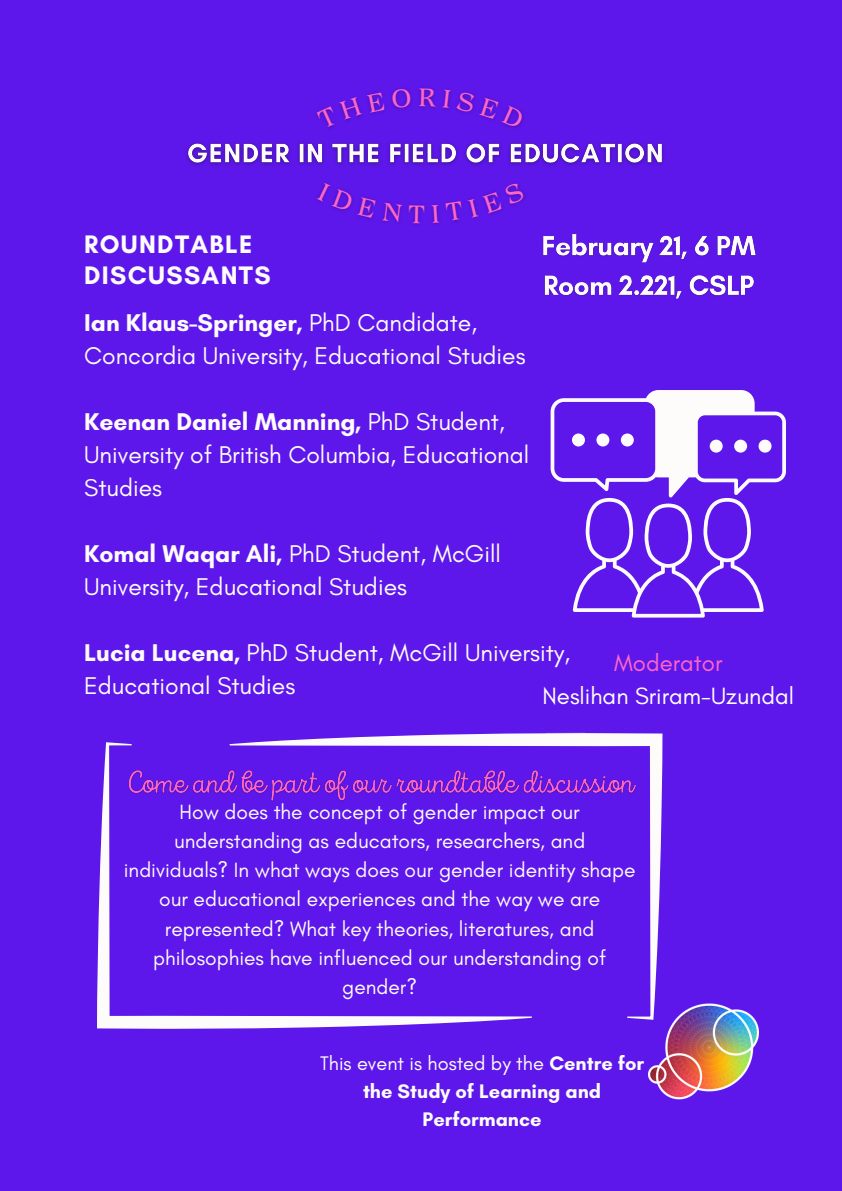
<style>
.page{position:relative;width:842px;height:1191px;background:#fff}
.page>*{position:absolute;margin:0;border:0;box-sizing:border-box;transform-origin:0 0}
.t1{font:700 25.8px/30.8px "Glacial Indifference";letter-spacing:.05em;color:#fdfcfb}
.t2{font:24.7px/33px "Glacial Indifference";color:#fdfcfb}
.t3{font:24px "Glacial Indifference";color:#fff}
.t4{font:24px "Glacial Indifference";color:#ff66c4}
.t5{font:21px/29.2px "Glacial Indifference";color:#fdfcfb;text-align:center}
.t6{font:700 20px/27.8px "Glacial Indifference";color:#fdfcfb;text-align:center}
.s1{font-weight:700}
.s2{font-weight:400}
</style>
<div class="page">
<div style="left:0;top:0;width:842px;height:1190px;background:#5e17eb"></div>
<img style="left:648px;top:1003px;width:111px;height:97px">
<svg style="left:551px;top:390px;width:235px;height:227px"></svg>
<svg style="left:260px;top:733px;width:402px;height:286px"></svg>
<svg style="left:97px;top:742px;width:435px;height:286px"></svg>
<img style="left:186px;top:142px;width:478px;height:24px">
<img style="left:543px;top:234px;width:213px;height:66px">
<img style="left:125px;top:767px;width:514px;height:38px">
<svg style="left:317px;top:92px;width:68px;height:37px"></svg>
<svg style="left:392px;top:88px;width:19px;height:20px"></svg>
<svg style="left:419px;top:88px;width:105px;height:40px"></svg>
<svg style="left:317px;top:182px;width:85px;height:40px"></svg>
<svg style="left:409px;top:205px;width:15px;height:18px"></svg>
<svg style="left:432px;top:204px;width:8px;height:18px"></svg>
<svg style="left:446px;top:182px;width:79px;height:39px"></svg>
<h4 class="t1" style="left:84px;top:229px;width:188px">ROUNDTABLE<br>DISCUSSANTS</h4>
<h4 class="t2" style="left:84px;top:306px;width:443px"><span class="s1">Ian Klaus-Springer,</span> PhD Candidate,<br>Concordia University, Educational Studies</h4>
<h3 class="t2" style="left:84px;top:405px;width:447px"><span class="s1">Keenan Daniel Manning,</span> PhD Student,<br>University of British Columbia, Educational<br>Studies</h3>
<h5 class="t2" style="left:84px;top:537px;width:418px"><span class="s1">Komal Waqar Ali,</span> PhD Student, McGill<br>University, Educational Studies</h5>
<h5 class="t2" style="left:84px;top:636px;width:487px"><span class="s1">Lucia Lucena,</span> PhD Student, McGill University,<br>Educational Studies</h5>
<p class="t4" style="left:614px;top:648px;width:110px">Moderator</p>
<p class="t3" style="left:542px;top:681px;width:253px">Neslihan Sriram-Uzundal</p>
<p class="t5" style="left:124px;top:796px;width:513px">How does the concept of gender impact our understanding as educators, researchers, and individuals? In what ways does our gender identity shape our educational experiences and the way we are represented? What key theories, literatures, and philosophies have influenced our understanding of gender?</p>
<p class="t6" style="left:320px;top:1049px;width:326px"><span class="s2">This event is hosted by the</span> Centre for the Study of Learning and<br>Performance</p>
</div>
